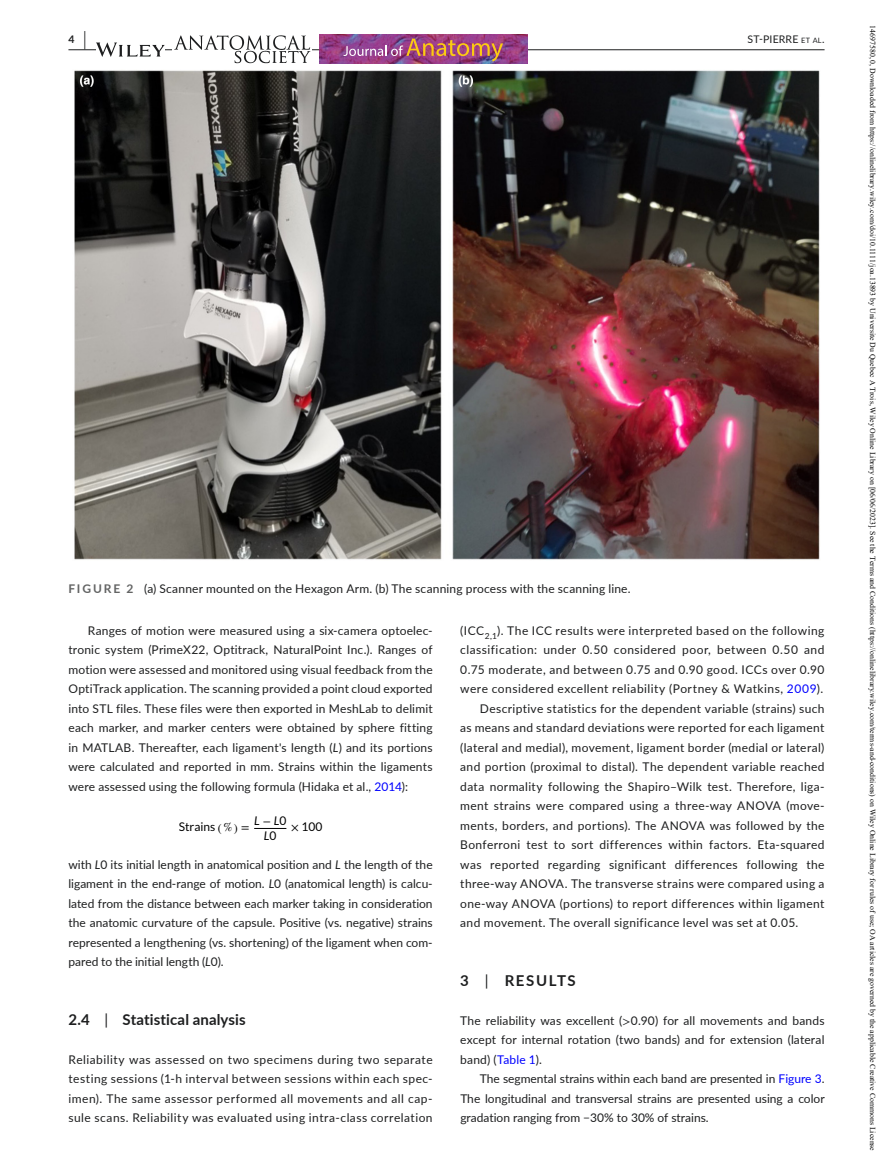
<style>
.page{position:relative;width:893px;height:1174px;background:#fff}
.page>*{position:absolute;margin:0;border:0;box-sizing:border-box;transform-origin:0 0}
.t1{font:700 15px "Lato";letter-spacing:.01em;color:#1d1e1f}
.t2{font:700 15px "Lato";letter-spacing:.105em;color:#1d1e1f}
.t3{font:12px/19.5px "Lato";letter-spacing:.03em;color:#1d1e1f;text-align:justify}
.t4{font:12px "Lato Regular 3";color:#000}
.t5{font:12px/15.3px "Lato Italic 2";color:#000;text-align:center}
.t6{font:10.5px "Lato";letter-spacing:.02em;color:#1d1e1f}
.t7{font:700 10.5px "Lato";color:#1d1e1f}
.t8{font:7.8px "Times New Roman";color:#000}
.s1{font-family:"Lato Bold 2";font-weight:400;font-size:19.5px}
.s2{font-size:7.35px}
.s3{font-family:"Lato Regular 2"}
.s4{font-weight:700;color:#636464}
.s5{font-style:italic}
.s6{font-family:"Lato Regular 2";color:#00f}
.s7{font-family:"STIX Math"}
.s8{font-family:"Lato Regular 3"}
.s9{font-family:"Lato Regular 2";font-weight:400}
.s10{font-family:"STIX"}
.s11{color:#00f}
</style>
<div class="page">
<hr style="left:68px;top:49px;width:756px;height:1px;background:#1d1e1f">
<svg style="left:96px;top:42px;width:69px;height:15px"></svg>
<img style="left:173px;top:35px;width:139px;height:29px">
<img style="left:319px;top:34px;width:209px;height:30px">
<img style="left:343px;top:39px;width:160px;height:22px">
<hr style="left:254px;top:828px;width:32px;height:1px;background:#000">
<img style="left:74px;top:70px;width:746px;height:490px">
<p class="t7" style="left:68px;top:31px;width:19px">4 <span class="s1">|</span></p>
<p class="t6" style="left:747px;top:31px;width:79px">ST- PIERRE <span class="s2">et al</span><span class="s3">.</span></p>
<p class="t3" style="left:68px;top:578px;width:564px"><span class="s4">FIGURE 2</span> (a) Scanner mounted on the Hexagon Arm. (b) The scanning process with the scanning line.</p>
<p class="t3" style="left:68px;top:620px;width:366px;text-indent:20px">Ranges of motion were measured using a six-camera optoelec&shy;tronic system (PrimeX22, Optitrack, NaturalPoint Inc.). Ranges of motion were assessed and monitored using visual feedback from the OptiTrack application. The scanning provided a point cloud exported into STL files. These files were then exported in MeshLab to delimit each marker, and marker centers were obtained by sphere fitting in MATLAB. Thereafter, each ligament's length (<span class="s5">L</span>) and its portions were calculated and reported in mm. Strains within the ligaments were assessed using the following formula (Hidaka et al., <span class="s6">2014</span>):</p>
<p class="t4" style="left:179px;top:820px;width:72px">Strains <span class="s7">(%) =</span></p>
<p class="t5" style="left:254px;top:812px;width:34px">L<span class="s7">−</span>L<span class="s8">0<br></span>L<span class="s8">0</span></p>
<p class="t4" style="left:291px;top:820px;width:33px"><span class="s7">×</span> 100</p>
<p class="t3" style="left:68px;top:854px;width:366px">with <span class="s5">L</span>0 its initial length in anatomical position and <span class="s5">L</span> the length of the ligament in the end-range of motion. <span class="s5">L</span>0 (anatomical length) is calcu&shy;lated from the distance between each marker taking in consideration the anatomic curvature of the capsule. Positive (vs. negative) strains represented a lengthening (vs. shortening) of the ligament when com&shy;pared to the initial length (<span class="s5">L</span>0).</p>
<p class="t1" style="left:68px;top:1008px;width:179px">2.4 <span class="s9">|</span> Statistical analysis</p>
<p class="t3" style="left:68px;top:1049px;width:366px">Reliability was assessed on two specimens during two separate testing sessions (1-h interval between sessions within each spec&shy;imen). The same assessor performed all movements and all cap&shy;sule scans. Reliability was evaluated using intra-class correlation</p>
<p class="t3" style="left:460px;top:620px;width:366px">(ICC<sub>2,1</sub>). The ICC results were interpreted based on the following</p>
<p class="t3" style="left:460px;top:639px;width:366px">classification: under 0.50 considered poor, between 0.50 and</p>
<p class="t3" style="left:460px;top:659px;width:366px">0.75 moderate, and between 0.75 and 0.90 good. ICCs over 0.90</p>
<p class="t3" style="left:460px;top:678px;width:364px">were considered excellent reliability (Portney &amp; Watkins, <span class="s6">2009</span>).</p>
<p class="t3" style="left:480px;top:698px;width:346px">Descriptive statistics for the dependent variable (strains) such</p>
<p class="t3" style="left:460px;top:717px;width:366px">as means and standard deviations were reported for each ligament</p>
<p class="t3" style="left:460px;top:737px;width:366px">(lateral and medial), movement, ligament border (medial or lateral)</p>
<p class="t3" style="left:460px;top:756px;width:366px">and portion (proximal to distal). The dependent variable reached</p>
<p class="t3" style="left:460px;top:776px;width:366px">data normality following the Shapiro–Wilk test. Therefore, liga-</p>
<p class="t3" style="left:460px;top:795px;width:366px">ment strains were compared using a three-way ANOVA (move-</p>
<p class="t3" style="left:460px;top:815px;width:366px">ments, borders, and portions). The ANOVA was followed by the</p>
<p class="t3" style="left:460px;top:834px;width:366px">Bonferroni test to sort differences within factors. Eta-squared</p>
<p class="t3" style="left:460px;top:854px;width:366px">was reported regarding significant differences following the</p>
<p class="t3" style="left:460px;top:873px;width:366px">three-way ANOVA. The transverse strains were compared using a</p>
<p class="t3" style="left:460px;top:893px;width:366px">one-way ANOVA (portions) to report differences within ligament</p>
<p class="t3" style="left:460px;top:912px;width:340px">and movement. The overall significance level was set at 0.05.</p>
<p class="t2" style="left:460px;top:969px;width:117px">3 <span class="s9">|</span> RESULTS</p>
<p class="t3" style="left:460px;top:1010px;width:366px">The reliability was excellent (<span class="s10">&gt;</span>0.90) for all movements and bands except for internal rotation (two bands) and for extension (lateral band) (<span class="s6">Table 1</span>).</p>
<p class="t3" style="left:460px;top:1068px;width:366px;text-indent:20px">The segmental strains within each band are presented in <span class="s11">Figure</span> <span class="s6">3</span><span class="s3">.<br></span>The longitudinal and transversal strains are presented using a color gradation ranging from −30% to 30% of strains.</p>
<p class="t8" style="left:878px;top:25px;width:1127px;rotate:90deg">14697580, 0, Downloaded from https://onlinelibrary.wiley.com/doi/10.1111/joa.13893 by Universite Du Quebec A Trois, Wiley Online Library on [06/06/2023]. See the Terms and Conditions (https://onlinelibrary.wiley.com/terms-and-conditions) on Wiley Online Library for rules of use; OA articles are governed by the applicable Creative Commons License</p>
</div>
